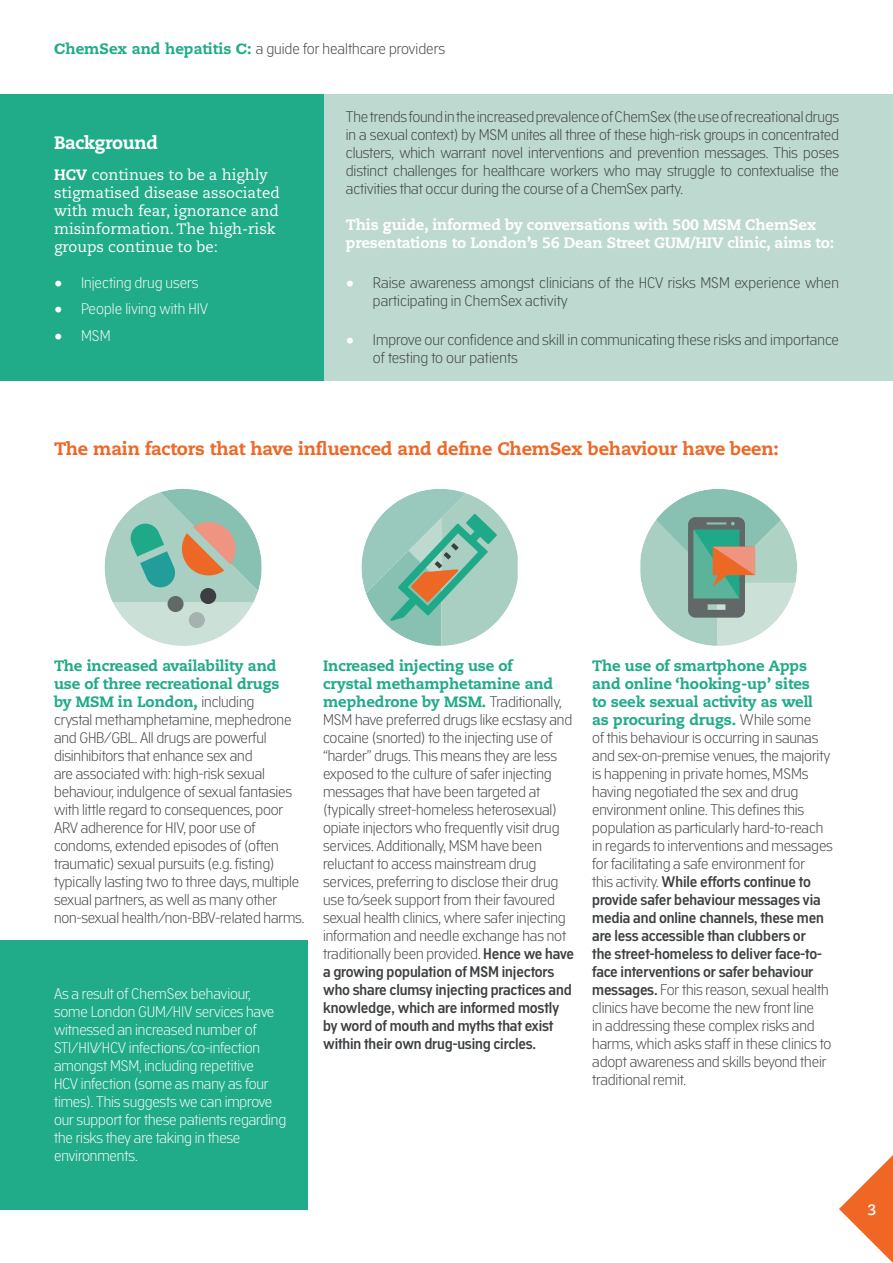
<style>
.page{position:relative;width:893px;height:1263px;background:#fff}
.page>*{position:absolute;margin:0;border:0;box-sizing:border-box;transform-origin:0 0}
.t1{font:800 18px "Caecilia LT Std";letter-spacing:-.01em;color:#f06725}
.t2{font:800 18px "Caecilia LT Std";letter-spacing:-.02em;color:#fff}
.t3{font:300 15px/18px "Academy Sans";letter-spacing:-.01em;color:#3c3f41}
.t4{font:300 15px/18px "Academy Sans";letter-spacing:-.01em;color:#fff}
.t5{font:800 15px/18px "Caecilia LT Std";letter-spacing:-.01em;color:#20ab89}
.t6{font:15px/18px "Caecilia LT Std";color:#fff}
.t7{font:800 15px/18px "Caecilia LT Std";letter-spacing:-.01em;color:#fff}
.t8{font:700 15px "Caecilia LT Std";color:#fff}
.s1{font-family:"Geo Slb 712 Md BT";font-weight:700;color:#20ab89}
.s2{font-family:"Caecilia LT Std";font-weight:800;color:#20ab89}
.s3{font-weight:800}
.s4{color:#fff}
.s5{font-family:"Academy Sans";font-weight:300;color:#3c3f41}
.s6{font-weight:600}
</style>
<div class="page">
<svg style="left:839px;top:1155px;width:54px;height:108px"></svg>
<div style="left:323px;top:94px;width:570px;height:287px;background:#bdd9d0"></div>
<div style="left:0;top:940px;width:308px;height:269px;background:#20ab89"></div>
<div style="left:0;top:94px;width:323px;height:287px;background:#20ab89"></div>
<svg style="left:361px;top:489px;width:157px;height:157px"></svg>
<svg style="left:105px;top:489px;width:157px;height:157px"></svg>
<div style="left:168px;top:596px;width:16px;height:16px;background:#626767;border-radius:50%"></div>
<div style="left:189px;top:612px;width:16px;height:16px;background:#a5b3b0;border-radius:50%"></div>
<div style="left:200px;top:588px;width:16px;height:16px;background:#3c3f41;border-radius:50%"></div>
<svg style="left:640px;top:489px;width:157px;height:157px"></svg>
<p class="t3" style="left:54px;top:39px;width:392px"><span class="s1">C</span><span class="s2">hemSex and hepatitis</span> <span class="s1">C</span><span class="s2">:</span> a guide for healthcare providers</p>
<p class="t2" style="left:54px;top:131px;width:106px">Background</p>
<p class="t6" style="left:54px;top:166px;width:227px"><span class="s3">HCV</span> continues to be a highly stigmatised disease associated with much fear, ignorance and misinformation. The high-risk groups continue to be:</p>
<p class="t4" style="left:54px;top:273px;width:146px">• Injecting drug users</p>
<p class="t4" style="left:54px;top:299px;width:156px">• People living with HIV</p>
<p class="t4" style="left:54px;top:326px;width:58px">• MSM</p>
<p class="t3" style="left:346px;top:107px;width:495px;text-align:justify">The trends found in the increased prevalence of ChemSex (the use of recreational drugs in a sexual context) by MSM unites all three of these high-risk groups in concentrated clusters, which warrant novel interventions and prevention messages. This poses distinct challenges for healthcare workers who may struggle to contextualise the activities that occur during the course of a ChemSex party.</p>
<p class="t7" style="left:346px;top:216px;width:490px">This guide, informed by conversations with 500 MSM ChemSex presentations to London’s 56 Dean Street GUM/HIV clinic, aims to:</p>
<p class="t3" style="left:373px;top:273px;width:468px;text-indent:-27px"><span class="s4">•</span> Raise awareness amongst clinicians of the HCV risks MSM experience when participating in ChemSex activity</p>
<p class="t3" style="left:373px;top:330px;width:468px;text-indent:-27px"><span class="s4">•</span> Improve our confidence and skill in communicating these risks and importance of testing to our patients</p>
<p class="t1" style="left:54px;top:438px;width:726px">The main factors that have influenced and define ChemSex behaviour have been:</p>
<p class="t5" style="left:54px;top:657px;width:227px">The increased availability and use of three recreational drugs by MSM in London, <span class="s5">including</span></p>
<p class="t3" style="left:54px;top:710px;width:252px">crystal methamphetamine, mephedrone and GHB/GBL. All drugs are powerful disinhibitors that enhance sex and<br>are associated with: high-risk sexual behaviour, indulgence of sexual fantasies with little regard to consequences, poor ARV adherence for HIV, poor use of condoms, extended episodes of (often traumatic) sexual pursuits (e.g. fisting) typically lasting two to three days, multiple sexual partners, as well as many other non-sexual health/non-BBV-related harms.</p>
<p class="t4" style="left:54px;top:984px;width:234px">As a result of ChemSex behaviour, some London GUM/HIV services have witnessed an increased number of STI/HIV/HCV infections/co-infection amongst MSM, including repetitive<br>HCV infection (some as many as four times). This suggests we can improve our support for these patients regarding the risks they are taking in these environments.</p>
<p class="t5" style="left:323px;top:657px;width:240px">Increased injecting use of crystal methamphetamine and mephedrone by MSM. <span class="s5">Traditionally,</span></p>
<p class="t3" style="left:323px;top:710px;width:252px">MSM have preferred drugs like ecstasy and cocaine (snorted) to the injecting use of “harder” drugs. This means they are less exposed to the culture of safer injecting messages that have been targeted at (typically street-homeless heterosexual) opiate injectors who frequently visit drug services. Additionally, MSM have been reluctant to access mainstream drug services, preferring to disclose their drug use to/seek support from their favoured sexual health clinics, where safer injecting information and needle exchange has not traditionally been provided. <span class="s6">Hence we have a growing population of MSM injectors who share clumsy injecting practices and knowledge, which are informed mostly by word of mouth and myths that exist within their own drug-using circles.</span></p>
<p class="t5" style="left:592px;top:657px;width:222px">The use of smartphone Apps and online ‘hooking-up’ sites to seek sexual activity as well as procuring drugs. <span class="s5">While some</span></p>
<p class="t3" style="left:592px;top:728px;width:242px">of this behaviour is occurring in saunas and sex-on-premise venues, the majority is happening in private homes, MSMs having negotiated the sex and drug environment online. This defines this population as particularly hard-to-reach in regards to interventions and messages for facilitating a safe environment for<br>this activity. <span class="s6">While efforts continue to provide safer behaviour messages via media and online channels, these men are less accessible than clubbers or<br>the street-homeless to deliver face-to&shy;face interventions or safer behaviour messages.</span> For this reason, sexual health clinics have become the new front line<br>in addressing these complex risks and harms, which asks staff in these clinics to adopt awareness and skills beyond their traditional remit.</p>
<p class="t8" style="left:867px;top:1200px;width:10px">3</p>
</div>
